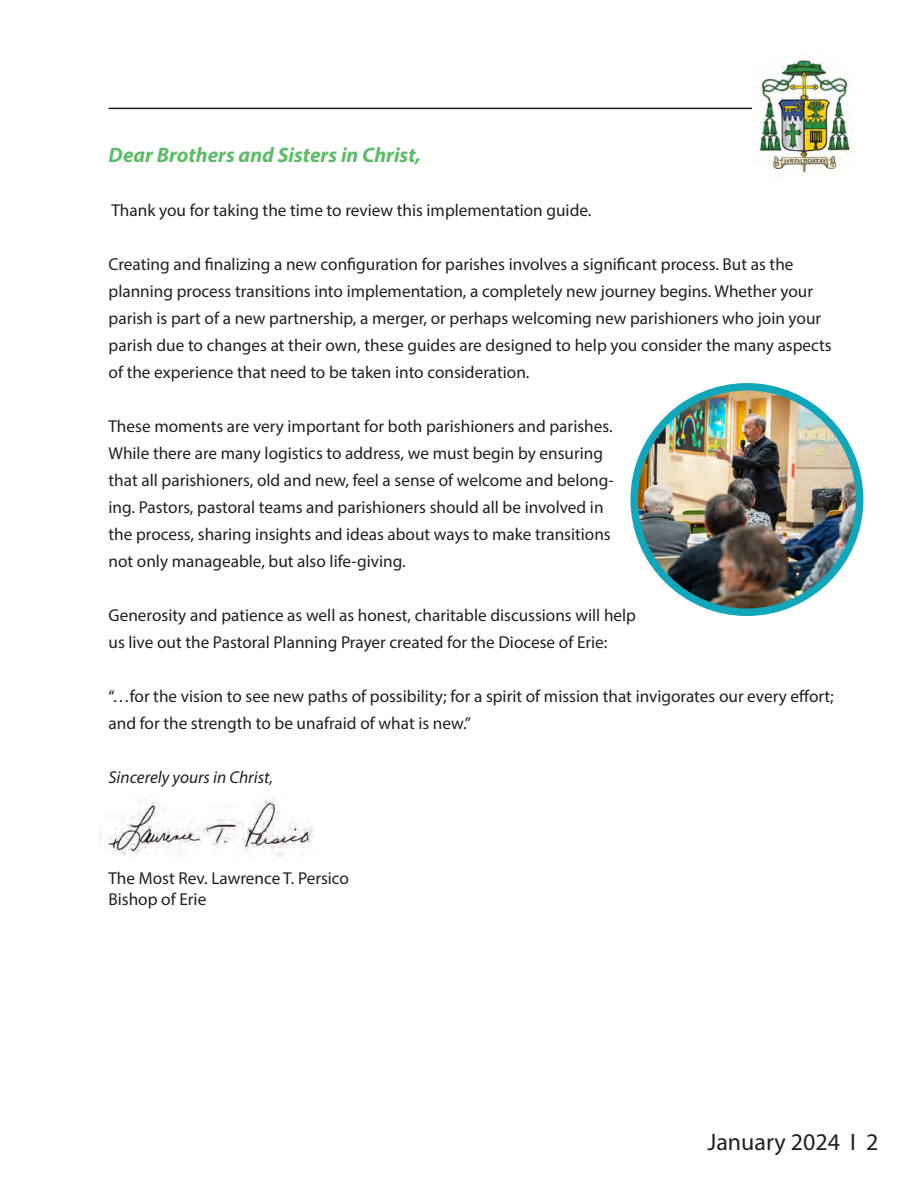
<style>
.page{position:relative;width:918px;height:1188px;background:#fff}
.page>*{position:absolute;margin:0;border:0;box-sizing:border-box;transform-origin:0 0}
.t1{font:24px "Myriad Pro";color:#231f20}
.t2{font:italic 700 21px "Myriad Pro";color:#5cbc69}
.t3{font:17.25px/27px "Myriad Pro";color:#231f20}
.t4{font:italic 17.25px "Myriad Pro";color:#231f20}
</style>
<div class="page">
<hr style="left:109px;top:108px;width:643px;height:1px;background:#231f20">
<img style="left:757px;top:55px;width:94px;height:121px">
<img style="left:100px;top:799px;width:214px;height:57px">
<img style="left:634px;top:387px;width:226px;height:225px;border-radius:113px">
<div style="left:630px;top:383px;width:233px;height:233px;border:8px solid #12a6bb;border-radius:50%"></div>
<p class="t2" style="left:109px;top:142px;width:314px">Dear Brothers and Sisters in Christ,</p>
<p class="t3" style="left:111px;top:197px;width:481px">Thank you for taking the time to review this implementation guide.</p>
<p class="t3" style="left:109px;top:251px;width:687px">Creating and finalizing a new configuration for parishes involves a significant process. But as the</p>
<p class="t3" style="left:109px;top:278px;width:706px">planning process transitions into implementation, a completely new journey begins. Whether your</p>
<p class="t3" style="left:109px;top:305px;width:725px">parish is part of a new partnership, a merger, or perhaps welcoming new parishioners who join your parish due to changes at their own, these guides are designed to help you consider the many aspects of the experience that need to be taken into consideration.</p>
<p class="t3" style="left:109px;top:413px;width:506px">These moments are very important for both parishioners and parishes.</p>
<p class="t3" style="left:109px;top:440px;width:496px">While there are many logistics to address, we must begin by ensuring</p>
<p class="t3" style="left:109px;top:467px;width:507px">that all parishioners, old and new, feel a sense of welcome and belong&shy;ing. Pastors, pastoral teams and parishioners should all be involved in the process, sharing insights and ideas about ways to make transitions</p>
<p class="t3" style="left:109px;top:548px;width:299px">not only manageable, but also life-giving.</p>
<p class="t3" style="left:109px;top:602px;width:529px">Generosity and patience as well as honest, charitable discussions will help us live out the Pastoral Planning Prayer created for the Diocese of Erie:</p>
<p class="t3" style="left:109px;top:683px;width:727px">“…for the vision to see new paths of possibility; for a spirit of mission that invigorates our every effort; and for the strength to be unafraid of what is new.”</p>
<p class="t4" style="left:109px;top:767px;width:166px">Sincerely yours in Christ,</p>
<p class="t3" style="left:109px;top:864px;width:242px">The Most Rev. Lawrence T. Persico</p>
<p class="t3" style="left:109px;top:885px;width:99px">Bishop of Erie</p>
<p class="t1" style="left:707px;top:1127px;width:173px">January 2024 I 2</p>
</div>
